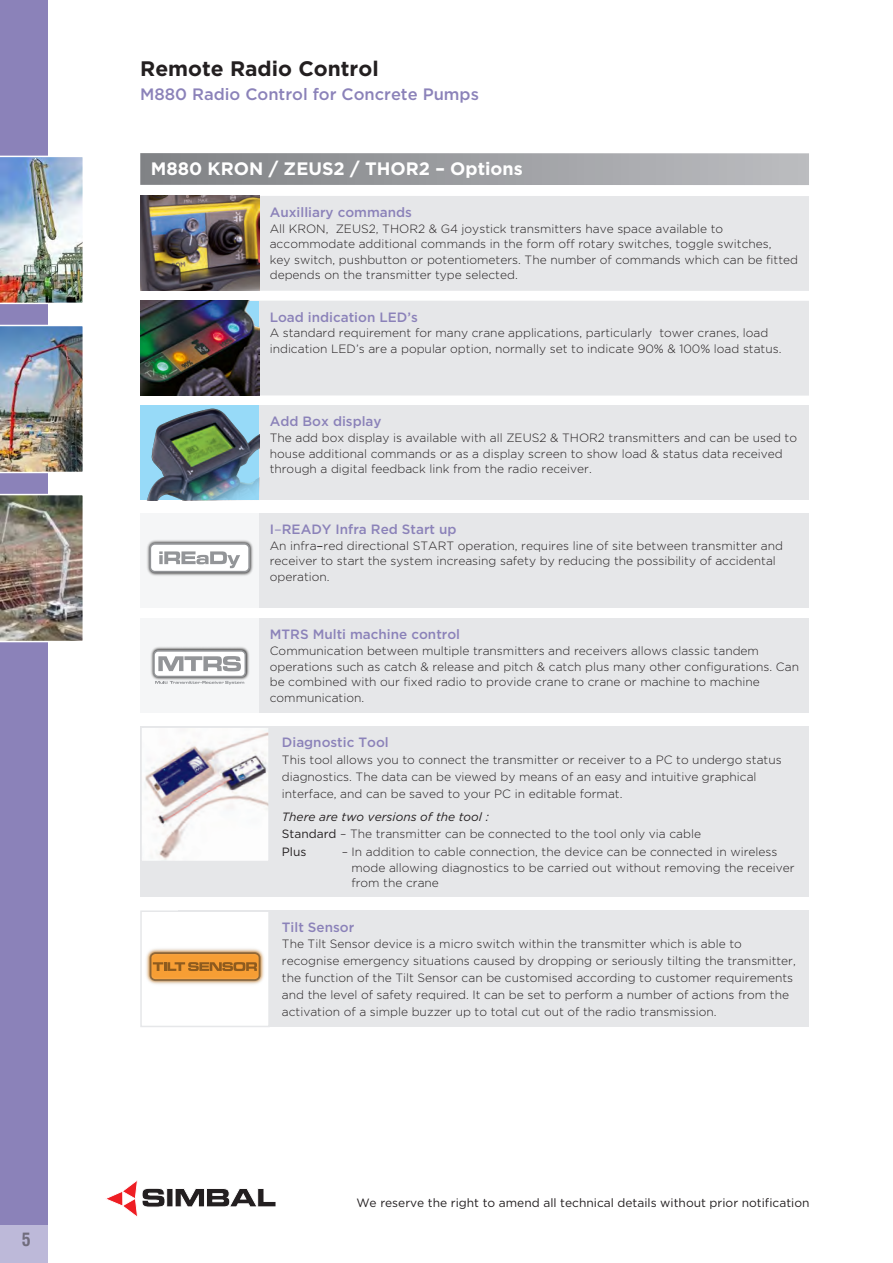
<style>
.page{position:relative;width:893px;height:1263px;background:#fff}
.page>*{position:absolute;margin:0;border:0;box-sizing:border-box;transform-origin:0 0}
.t1{font:700 21px "Gotham";color:#231f20}
.t2{font:700 18px "Gotham";color:#fff}
.t3{font:700 condensed 18px "Swiss 721 BT";color:rgb(35 31 32/.5)}
.t4{font:500 16.5px "Gotham";color:#8b82b9}
.t5{font:500 13.5px "Gotham";color:#8b82b9}
.t6{font:300 12px/15.6px "Gotham";color:#231f20}
.t7{font:12px "Gotham";color:#231f20}
.s1{font-family:"Lucida Grande";font-weight:400}
.s2{font-weight:400;font-style:italic}
.s3{font-weight:400}
</style>
<div class="page">
<div style="left:0;top:0;width:48px;height:1228px;background:#8b82b9"></div>
<div style="left:0;top:1225px;width:48px;height:38px;background:#bdb9d9"></div>
<svg style="left:106px;top:1180px;width:170px;height:37px"></svg>
<img style="left:0;top:156px;width:83px;height:148px">
<img style="left:0;top:325px;width:83px;height:148px">
<img style="left:0;top:494px;width:83px;height:148px">
<div style="left:179px;top:513px;width:630px;height:95px;background:#e6e7e9"></div>
<div style="left:179px;top:618px;width:630px;height:95px;background:#e6e7e9"></div>
<div style="left:179px;top:910px;width:630px;height:117px;background:#e6e7e9"></div>
<div style="left:140px;top:153px;width:669px;height:32px;background:linear-gradient(to right,#7f8184,#bbbcc0)"></div>
<div style="left:179px;top:196px;width:630px;height:95px;background:#e6e7e9"></div>
<div style="left:179px;top:301px;width:630px;height:95px;background:#e6e7e9"></div>
<div style="left:179px;top:405px;width:630px;height:95px;background:#e6e7e9"></div>
<div style="left:140px;top:726px;width:669px;height:171px;background:#e6e7e9"></div>
<div style="left:140px;top:513px;width:119px;height:95px;background:#f5f6f7"></div>
<img style="left:147px;top:540px;width:106px;height:36px">
<svg style="left:149px;top:543px;width:101px;height:30px"></svg>
<div style="left:140px;top:618px;width:119px;height:95px;background:#f5f6f7"></div>
<img style="left:151px;top:647px;width:98px;height:31px">
<svg style="left:153px;top:650px;width:93px;height:35px"></svg>
<div style="left:142px;top:912px;width:126px;height:114px;background:#fff"></div>
<img style="left:146px;top:948px;width:118px;height:36px">
<div style="left:140px;top:910px;width:130px;height:117px;border:2px solid #e6e7e9"></div>
<img style="left:140px;top:196px;width:119px;height:95px">
<img style="left:140px;top:301px;width:119px;height:94px">
<img style="left:140px;top:405px;width:119px;height:95px">
<img style="left:143px;top:729px;width:124px;height:130px">
<div style="left:140px;top:726px;width:130px;height:136px;border:2px solid #e6e7e9"></div>
<h2 class="t3" style="left:22px;top:1232px;width:10px">5</h2>
<h1 class="t1" style="left:140px;top:57px;width:240px">Remote Radio Control</h1>
<h3 class="t4" style="left:140px;top:85px;width:340px">M880 Radio Control for Concrete Pumps</h3>
<h2 class="t2" style="left:151px;top:158px;width:374px">M880 KRON / ZEUS2 / THOR2 – Options</h2>
<p class="t5" style="left:270px;top:205px;width:144px">Auxilliary commands</p>
<p class="t6" style="left:270px;top:220px;width:530px">All KRON, ZEUS2, THOR2 &amp; G4 joystick transmitters have space available to accommodate additional commands in the form off rotary switches, toggle switches,<br>key switch, pushbutton or potentiometers. The number of commands which can be fitted depends on the transmitter type selected.</p>
<p class="t5" style="left:270px;top:309px;width:150px">Load indication LED’s</p>
<p class="t6" style="left:270px;top:325px;width:513px">A standard requirement for many crane applications, particularly tower cranes, load indication LED’s are a popular option, normally set to indicate 90% &amp; 100% load status.</p>
<p class="t5" style="left:270px;top:414px;width:113px">Add Box display</p>
<p class="t6" style="left:270px;top:430px;width:529px">The add box display is available with all ZEUS2 &amp; THOR2 transmitters and can be used to house additional commands or as a display screen to show load &amp; status data received through a digital feedback link from the radio receiver.</p>
<p class="t5" style="left:270px;top:522px;width:188px">I<span class="s1">-</span>READY Infra Red Start up</p>
<p class="t6" style="left:270px;top:538px;width:515px">An infra<span class="s1">-</span>red directional START operation, requires line of site between transmitter and receiver to start the system increasing safety by reducing the possibility of accidental operation.</p>
<p class="t5" style="left:270px;top:627px;width:192px">MTRS Multi machine control</p>
<p class="t6" style="left:270px;top:643px;width:531px">Communication between multiple transmitters and receivers allows classic tandem operations such as catch &amp; release and pitch &amp; catch plus many other configurations. Can be combined with our fixed radio to provide crane to crane or machine to machine communication.</p>
<p class="t5" style="left:282px;top:735px;width:108px">Diagnostic Tool</p>
<p class="t6" style="left:282px;top:751px;width:501px;line-height:16.8px">This tool allows you to connect the transmitter or receiver to a PC to undergo status diagnostics. The data can be viewed by means of an easy and intuitive graphical interface, and can be saved to your PC in editable format.</p>
<p class="t6" style="left:282px;top:808px;width:421px;line-height:16.8px"><span class="s2">There are two versions of the tool :<br></span><span class="s3">Standard</span> – The transmitter can be connected to the tool only via cable</p>
<p class="t7" style="left:282px;top:845px;width:26px">Plus</p>
<p class="t6" style="left:351px;top:844px;width:445px;text-indent:-10px">– In addition to cable connection, the device can be connected in wireless mode allowing diagnostics to be carried out without removing the receiver from the crane</p>
<p class="t5" style="left:282px;top:919px;width:74px">Tilt Sensor</p>
<p class="t6" style="left:282px;top:935px;width:515px;line-height:16.8px">The Tilt Sensor device is a micro switch within the transmitter which is able to recognise emergency situations caused by dropping or seriously tilting the transmitter, the function of the Tilt Sensor can be customised according to customer requirements and the level of safety required. It can be set to perform a number of actions from the activation of a simple buzzer up to total cut out of the radio transmission.</p>
<p class="t7" style="left:356px;top:1196px;width:455px">We reserve the right to amend all technical details without prior notification</p>
</div>
